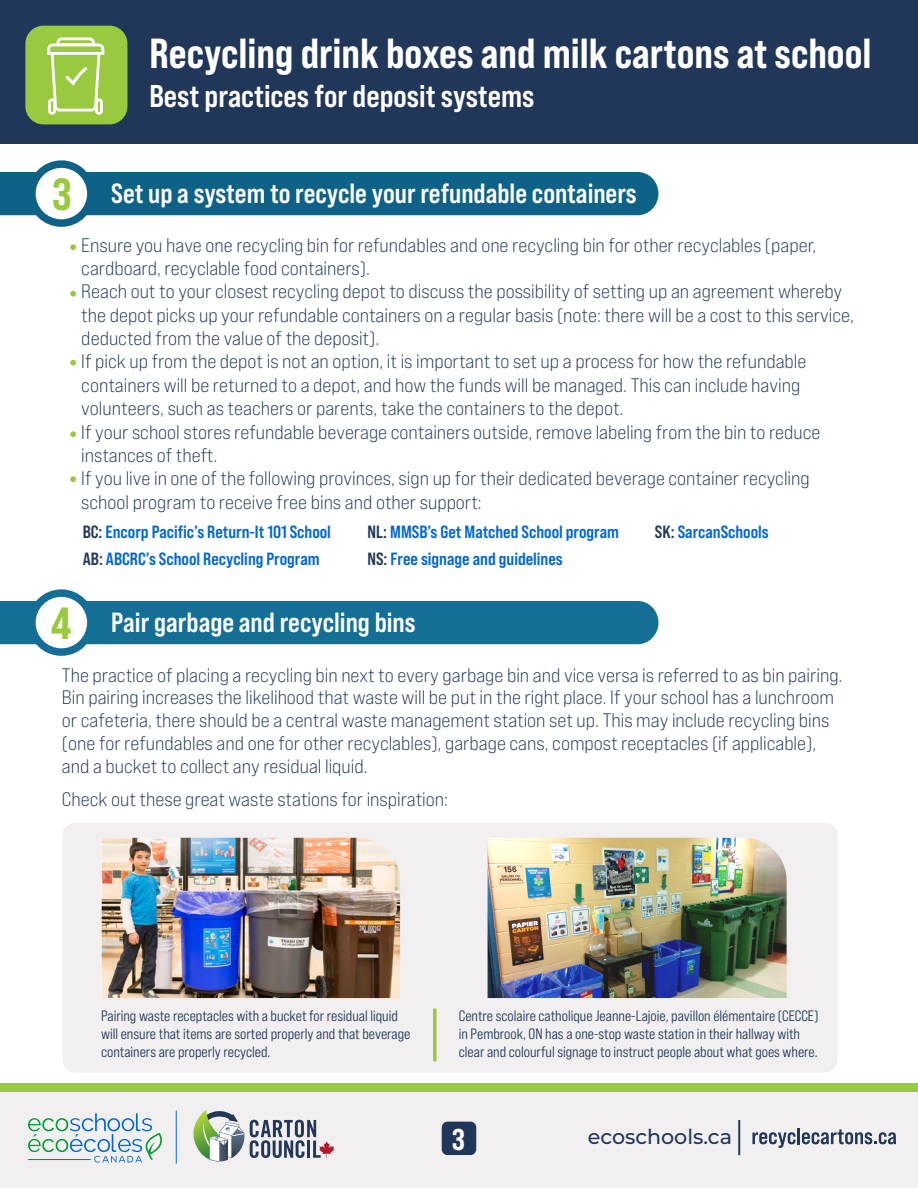
<style>
.page{position:relative;width:918px;height:1188px;background:#fff}
.page>*{position:absolute;margin:0;border:0;box-sizing:border-box;transform-origin:0 0}
.t1{font:45px "Bebas Neue Pro Semi Exp X Bold";color:#98c93e}
.t2{font:42px "Bebas Neue Pro Semi Exp X Bold";color:#fff}
.t3{font:700 31.5px "Bebas Neue Pro Semi Exp";color:#fff}
.t4{font:30px "Bebas Neue Pro Semi Exp X Bold";color:#fff}
.t5{font:700 27.75px "Bebas Neue Pro Semi Exp";color:#fff}
.t6{font:500 20.7px "Montserrat";color:#213759}
.t7{font:expanded 19.5px/23.4px "Bebas Neue Pro";color:#213759}
.t8{font:700 17.7px/27.2px "Bebas Neue Pro Semi Exp";color:#06c}
.t9{font:15px/18px "Bebas Neue Pro Semi Exp Middle";color:#213759}
.s1{font-family:"Bebas Neue Pro Semi Exp X Bold";font-weight:400;font-size:45px;color:#98c93e}
.s2{color:#213759}
</style>
<div class="page">
<div style="left:0;top:172px;width:658px;height:43px;background:#0f6287"></div>
<div style="left:32px;top:164px;width:59px;height:59px;background:#fff;border-radius:50%"></div>
<div style="left:28px;top:160px;width:67px;height:67px;border:8px solid #0f6287;border-radius:50%"></div>
<div style="left:0;top:1088px;width:918px;height:100px;background:#f1efef"></div>
<hr style="left:738px;top:1120px;width:2px;height:35px;background:#213759">
<svg style="left:752px;top:1132px;width:44px;height:16px"></svg>
<hr style="left:797px;top:1128px;width:3px;height:16px;background:#213759">
<svg style="left:802px;top:1129px;width:94px;height:15px"></svg>
<div style="left:0;top:1083px;width:918px;height:9px;background:#98c93e"></div>
<svg style="left:28px;top:1113px;width:134px;height:50px"></svg>
<hr style="left:28px;top:1159px;width:63px;height:1px;background:#06c">
<hr style="left:176px;top:1111px;width:1px;height:53px;background:#06c">
<svg style="left:193px;top:1109px;width:141px;height:53px"></svg>
<div style="left:0;top:0;width:918px;height:143px;background:#213759"></div>
<div style="left:25px;top:26px;width:102px;height:98px;background:#98c93e;border-radius:18px"></div>
<svg style="left:47px;top:37px;width:57px;height:78px"></svg>
<div style="left:442px;top:1122px;width:34px;height:33px;background:#213759;border-radius:6px"></div>
<svg style="left:70px;top:291px;width:6px;height:6px"></svg>
<svg style="left:70px;top:360px;width:6px;height:6px"></svg>
<svg style="left:70px;top:431px;width:6px;height:6px"></svg>
<svg style="left:70px;top:476px;width:6px;height:6px"></svg>
<svg style="left:70px;top:244px;width:6px;height:6px"></svg>
<div style="left:0;top:601px;width:658px;height:43px;background:#146e96"></div>
<div style="left:32px;top:593px;width:59px;height:59px;background:#fff;border-radius:50%"></div>
<div style="left:28px;top:589px;width:67px;height:67px;border:8px solid #146e96;border-radius:50%"></div>
<div style="left:62px;top:823px;width:776px;height:250px;background:#f1efef;border-radius:13px"></div>
<svg style="left:433px;top:1008px;width:4px;height:54px"></svg>
<img style="left:488px;top:838px;width:299px;height:160px">
<img style="left:101px;top:838px;width:299px;height:160px">
<h2 class="t2" style="left:149px;top:28px;width:724px">Recycling drink boxes and milk cartons at school</h2>
<h3 class="t3" style="left:149px;top:77px;width:386px">Best practices for deposit systems</h3>
<h3 class="t5" style="left:52px;top:177px;width:586px"><span class="s1">3</span> Set up a system to recycle your refundable containers</h3>
<p class="t7" style="left:81px;top:233px;width:774px">Ensure you have one recycling bin for refundables and one recycling bin for other recyclables (paper, cardboard, recyclable food containers).<br>Reach out to your closest recycling depot to discuss the possibility of setting up an agreement whereby the depot picks up your refundable containers on a regular basis (note: there will be a cost to this service, deducted from the value of the deposit).<br>If pick up from the depot is not an option, it is important to set up a process for how the refundable containers will be returned to a depot, and how the funds will be managed. This can include having volunteers, such as teachers or parents, take the containers to the depot.<br>If your school stores refundable beverage containers outside, remove labeling from the bin to reduce instances of theft.<br>If you live in one of the following provinces, sign up for their dedicated beverage container recycling school program to receive free bins and other support:</p>
<p class="t8" style="left:83px;top:518px;width:250px"><span class="s2">BC:</span> Encorp Pacific’s Return-It 101 School<br><span class="s2">AB:</span> ABCRC’s School Recycling Program</p>
<p class="t8" style="left:368px;top:518px;width:253px"><span class="s2">NL:</span> MMSB’s Get Matched School program</p>
<p class="t8" style="left:655px;top:518px;width:116px"><span class="s2">SK:</span> SarcanSchools</p>
<p class="t8" style="left:368px;top:545px;width:197px"><span class="s2">NS:</span> Free signage and guidelines</p>
<h1 class="t1" style="left:51px;top:596px;width:22px">4</h1>
<h3 class="t5" style="left:111px;top:606px;width:306px">Pair garbage and recycling bins</h3>
<p class="t7" style="left:62px;top:663px;width:782px;line-height:22.8px">The practice of placing a recycling bin next to every garbage bin and vice versa is referred to as bin pairing.<br>Bin pairing increases the likelihood that waste will be put in the right place. If your school has a lunchroom or cafeteria, there should be a central waste management station set up. This may include recycling bins (one for refundables and one for other recyclables), garbage cans, compost receptacles (if applicable), and a bucket to collect any residual liquid.</p>
<p class="t7" style="left:62px;top:788px;width:388px">Check out these great waste stations for inspiration:</p>
<p class="t9" style="left:101px;top:1006px;width:311px">Pairing waste receptacles with a bucket for residual liquid will ensure that items are sorted properly and that beverage containers are properly recycled.</p>
<p class="t9" style="left:459px;top:1006px;width:361px">Centre scolaire catholique Jeanne-Lajoie, pavillon élémentaire (CECCE) in Pembrook, ON has a one-stop waste station in their hallway with clear and colourful signage to instruct people about what goes where.</p>
<h3 class="t4" style="left:452px;top:1121px;width:14px">3</h3>
<p class="t6" style="left:588px;top:1122px;width:146px">ecoschools.ca</p>
</div>
